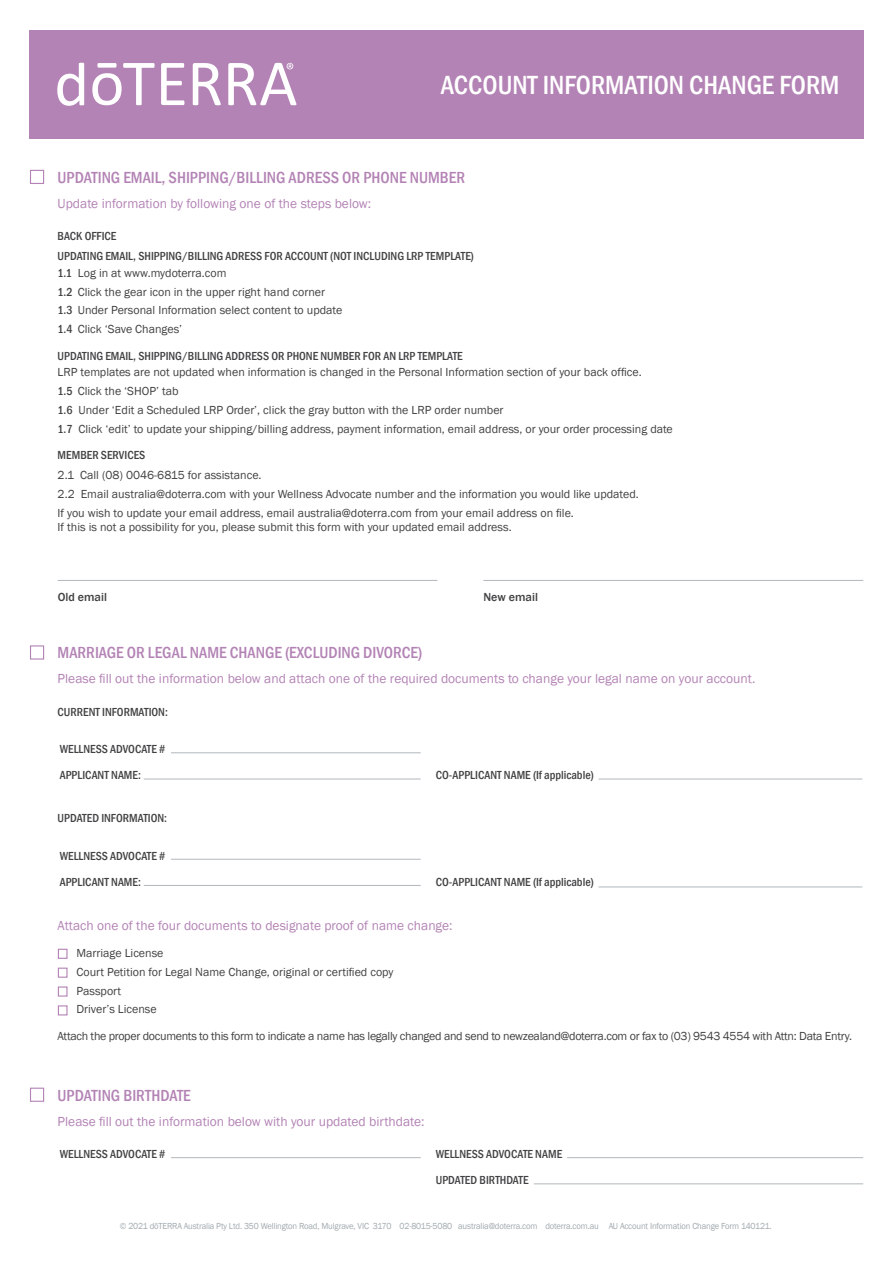
<style>
.page{position:relative;width:893px;height:1263px;background:#fff}
.page>*{position:absolute;margin:0;border:0;box-sizing:border-box;transform-origin:0 0}
.t1{font:500 condensed 27px "Franklin Gothic";color:#fff}
.t2{font:500 condensed 16.5px "Franklin Gothic";color:#b383b5}
.t3{font:13.5px "Franklin Gothic";color:#b383b5}
.t4{font:12px/18.8px "Franklin Gothic";color:#414143}
.t5{font:500 condensed 12px "Franklin Gothic";color:#414143}
.t6{font:12px "Franklin Gothic";letter-spacing:-.025em;color:#414143}
.t7{font:500 12px "Franklin Gothic";color:#414143}
.t8{font:9px "Franklin Gothic";letter-spacing:-.02em;color:#a1a9ae;scale:.96 1}
.s1{font-weight:500;font-stretch:condensed}
</style>
<div class="page">
<div style="left:29px;top:30px;width:835px;height:109px;background:#b383b5"></div>
<svg style="left:193px;top:63px;width:28px;height:42px"></svg>
<svg style="left:161px;top:63px;width:23px;height:42px"></svg>
<svg style="left:92px;top:63px;width:63px;height:42px"></svg>
<svg style="left:57px;top:63px;width:27px;height:43px"></svg>
<svg style="left:228px;top:63px;width:68px;height:42px"></svg>
<div style="left:30px;top:170px;width:14px;height:14px;border:1px solid #b383b5"></div>
<div style="left:30px;top:645px;width:14px;height:15px;border:1px solid #b383b5"></div>
<div style="left:30px;top:1087px;width:14px;height:15px;border:1px solid #b383b5"></div>
<hr style="left:58px;top:580px;width:379px;height:1px;background:#b1b8bd">
<hr style="left:483px;top:580px;width:380px;height:1px;background:#b1b8bd">
<hr style="left:171px;top:752px;width:250px;height:1px;background:#b1b8bd">
<hr style="left:171px;top:859px;width:250px;height:1px;background:#b1b8bd">
<hr style="left:144px;top:779px;width:277px;height:1px;background:#b1b8bd">
<hr style="left:144px;top:885px;width:277px;height:1px;background:#b1b8bd">
<hr style="left:598px;top:779px;width:264px;height:1px;background:#b1b8bd">
<hr style="left:598px;top:887px;width:264px;height:1px;background:#b1b8bd">
<div style="left:58px;top:949px;width:10px;height:10px;border:1px solid #b383b5"></div>
<div style="left:58px;top:967px;width:10px;height:11px;border:1px solid #b383b5"></div>
<div style="left:58px;top:986px;width:10px;height:10px;border:1px solid #b383b5"></div>
<div style="left:58px;top:1005px;width:10px;height:10px;border:1px solid #b383b5"></div>
<hr style="left:171px;top:1157px;width:250px;height:1px;background:#b1b8bd">
<hr style="left:567px;top:1157px;width:296px;height:1px;background:#b1b8bd">
<hr style="left:534px;top:1183px;width:329px;height:1px;background:#b1b8bd">
<p class="t1" style="left:441px;top:67px;width:400px">ACCOUNT INFORMATION CHANGE FORM</p>
<p class="t2" style="left:58px;top:166px;width:409px">UPDATING EMAIL, SHIPPING/BILLING ADRESS OR PHONE NUMBER</p>
<p class="t3" style="left:58px;top:195px;width:315px">Update information by following one of the steps below:</p>
<p class="t5" style="left:58px;top:228px;width:60px">BACK OFFICE</p>
<p class="t5" style="left:58px;top:248px;width:418px">UPDATING EMAIL, SHIPPING/BILLING ADRESS FOR ACCOUNT (NOT INCLUDING LRP TEMPLATE)</p>
<p class="t4" style="left:58px;top:264px;width:170px"><span class="s1">1.1</span> Log in at www.mydoterra.com</p>
<p class="t4" style="left:58px;top:282px;width:269px"><span class="s1">1.2</span> Click the gear icon in the upper right hand corner</p>
<p class="t4" style="left:58px;top:301px;width:286px"><span class="s1">1.3</span> Under Personal Information select content to update</p>
<p class="t4" style="left:58px;top:320px;width:126px"><span class="s1">1.4</span> Click ‘Save Changes’</p>
<p class="t4" style="left:58px;top:363px;width:586px">LRP templates are not updated when information is changed in the Personal Information section of your back office.</p>
<p class="t4" style="left:58px;top:382px;width:122px"><span class="s1">1.5</span> Click the ‘SHOP’ tab</p>
<p class="t4" style="left:58px;top:401px;width:447px"><span class="s1">1.6</span> Under ‘Edit a Scheduled LRP Order’, click the gray button with the LRP order number</p>
<p class="t4" style="left:58px;top:420px;width:617px"><span class="s1">1.7</span> Click ‘edit’ to update your shipping/billing address, payment information, email address, or your order processing date</p>
<p class="t5" style="left:58px;top:348px;width:407px">UPDATING EMAIL, SHIPPING/BILLING ADDRESS OR PHONE NUMBER FOR AN LRP TEMPLATE</p>
<p class="t5" style="left:58px;top:447px;width:89px">MEMBER SERVICES</p>
<p class="t4" style="left:58px;top:466px;width:205px">2.1 Call (08) 0046-6815 for assistance.</p>
<p class="t4" style="left:58px;top:485px;width:583px">2.2 Email australia@doterra.com with your Wellness Advocate number and the information you would like updated.<br>If you wish to update your email address, email australia@doterra.com from your email address on file.</p>
<p class="t4" style="left:58px;top:518px;width:455px">If this is not a possibility for you, please submit this form with your updated email address.</p>
<p class="t7" style="left:58px;top:589px;width:51px">Old email</p>
<p class="t7" style="left:483px;top:589px;width:56px">New email</p>
<p class="t2" style="left:58px;top:642px;width:366px">MARRIAGE OR LEGAL NAME CHANGE (EXCLUDING DIVORCE)</p>
<p class="t3" style="left:58px;top:670px;width:699px">Please fill out the information below and attach one of the required documents to change your legal name on your account.</p>
<p class="t5" style="left:58px;top:704px;width:112px">CURRENT INFORMATION:</p>
<p class="t5" style="left:60px;top:741px;width:107px">WELLNESS ADVOCATE #</p>
<p class="t5" style="left:60px;top:767px;width:83px">APPLICANT NAME:</p>
<p class="t5" style="left:58px;top:810px;width:111px">UPDATED INFORMATION:</p>
<p class="t5" style="left:60px;top:848px;width:107px">WELLNESS ADVOCATE #</p>
<p class="t5" style="left:60px;top:874px;width:83px">APPLICANT NAME:</p>
<p class="t5" style="left:436px;top:767px;width:159px">CO-APPLICANT NAME (If applicable)</p>
<p class="t5" style="left:436px;top:874px;width:159px">CO-APPLICANT NAME (If applicable)</p>
<p class="t3" style="left:58px;top:917px;width:396px">Attach one of the four documents to designate proof of name change:</p>
<p class="t4" style="left:76px;top:944px;width:89px">Marriage License</p>
<p class="t4" style="left:76px;top:963px;width:318px">Court Petition for Legal Name Change, original or certified copy</p>
<p class="t4" style="left:76px;top:981px;width:46px">Passport</p>
<p class="t4" style="left:76px;top:1000px;width:82px">Driver’s License</p>
<p class="t6" style="left:58px;top:1029px;width:796px">Attach the proper documents to this form to indicate a name has legally changed and send to newzealand@doterra.com or fax to (03) 9543 4554 with Attn: Data Entry.</p>
<p class="t2" style="left:58px;top:1084px;width:135px">UPDATING BIRTHDATE</p>
<p class="t3" style="left:58px;top:1113px;width:368px">Please fill out the information below with your updated birthdate:</p>
<p class="t5" style="left:60px;top:1146px;width:107px">WELLNESS ADVOCATE #</p>
<p class="t5" style="left:436px;top:1146px;width:128px">WELLNESS ADVOCATE NAME</p>
<p class="t5" style="left:436px;top:1172px;width:94px">UPDATED BIRTHDATE</p>
<p class="t8" style="left:120px;top:1220px;width:681px">© 2021 dōTERRA Australia Pty Ltd. 350 Wellington Road, Mulgrave, VIC 3170 02-8015-5080 australia@doterra.com doterra.com.au AU Account Information Change Form 140121.</p>
</div>
